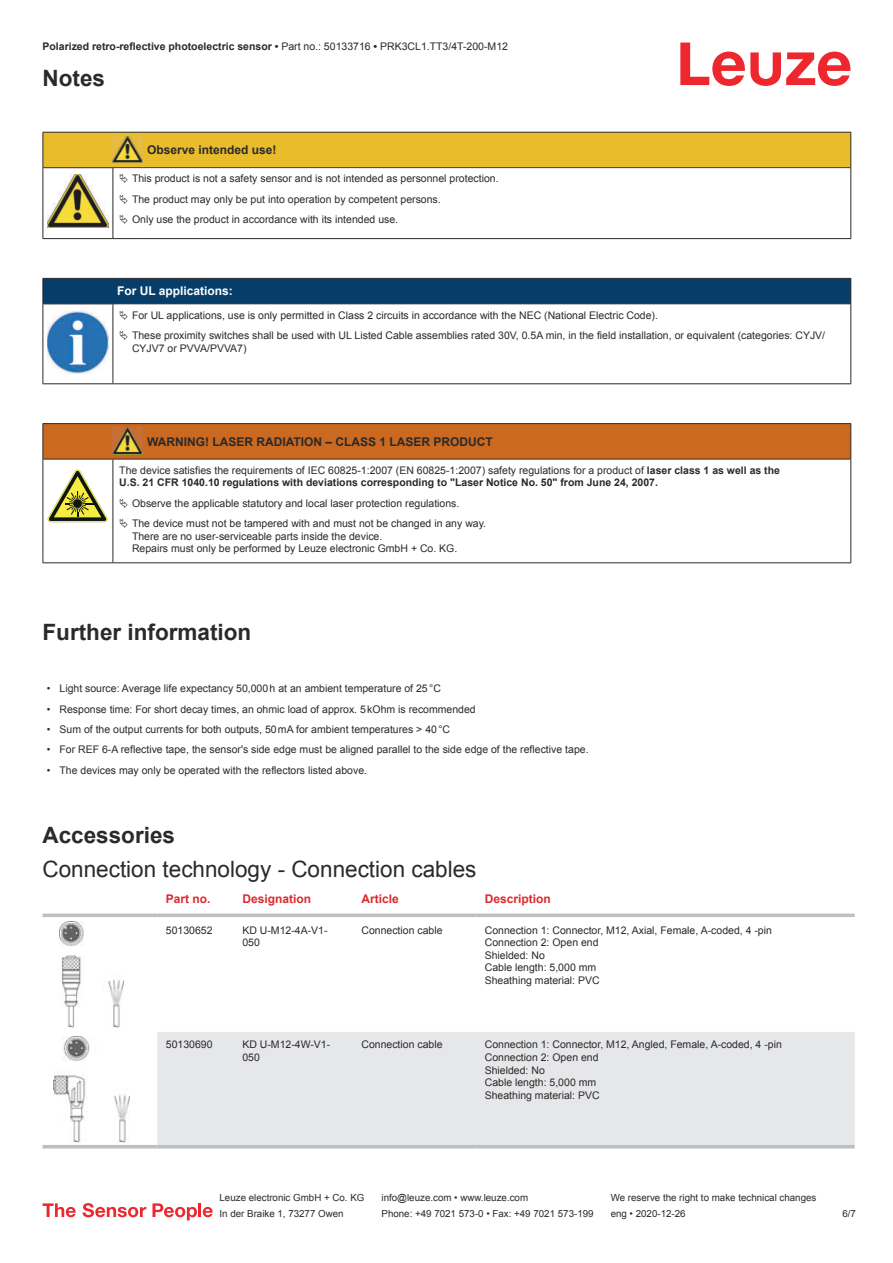
<style>
.page{position:relative;width:893px;height:1263px;background:#fff}
.page>*{position:absolute;margin:0;border:0;box-sizing:border-box;transform-origin:0 0}
.t1{font:22.5px "Arial";color:#2b292a}
.t2{font:700 22.5px "Arial";color:#2b292a}
.t3{font:700 12px "Arial";color:#2b292a}
.t4{font:700 12px "Arial";color:#db2a30}
.t5{font:700 12px "Arial";color:#fff}
.t6{font:10.5px/12.6px "Arial";color:#2b292a}
.t7{font:700 10.5px/12.6px "Arial";color:#2b292a}
.t8{font:9.75px "Arial";color:#2b292a}
.s1{font-weight:400}
</style>
<div class="page">
<svg style="left:680px;top:43px;width:170px;height:43px"></svg>
<svg style="left:43px;top:1079px;width:812px;height:70px"></svg>
<div style="left:157px;top:1032px;width:698px;height:113px;background:#e6e7e9"></div>
<svg style="left:43px;top:913px;width:114px;height:4px"></svg>
<svg style="left:157px;top:913px;width:77px;height:4px"></svg>
<svg style="left:234px;top:913px;width:119px;height:4px"></svg>
<svg style="left:353px;top:913px;width:123px;height:4px"></svg>
<svg style="left:476px;top:913px;width:379px;height:4px;background:#c5c7c9"></svg>
<hr style="left:43px;top:1145px;width:114px;height:3px;background:#bdbfc1">
<hr style="left:157px;top:1145px;width:77px;height:3px;background:#bdbfc1">
<hr style="left:234px;top:1145px;width:119px;height:3px;background:#bdbfc1">
<hr style="left:353px;top:1145px;width:123px;height:3px;background:#bdbfc1">
<hr style="left:476px;top:1145px;width:379px;height:3px;background:#bdbfc1">
<img style="left:59px;top:921px;width:65px;height:107px">
<img style="left:54px;top:1036px;width:75px;height:106px">
<svg style="left:43px;top:1203px;width:33px;height:14px"></svg>
<svg style="left:83px;top:1203px;width:63px;height:14px"></svg>
<svg style="left:153px;top:1203px;width:44px;height:17px"></svg>
<hr style="left:198px;top:1203px;width:3px;height:14px;background:#ed272d">
<svg style="left:203px;top:1207px;width:10px;height:10px"></svg>
<hr style="left:43px;top:238px;width:70px;height:1px;background:#2b292a">
<hr style="left:113px;top:238px;width:30px;height:1px;background:#2b292a">
<hr style="left:143px;top:238px;width:708px;height:1px;background:#2b292a">
<hr style="left:43px;top:304px;width:1px;height:75px;background:#2b292a">
<hr style="left:113px;top:304px;width:1px;height:75px;background:#2b292a">
<hr style="left:850px;top:304px;width:1px;height:75px;background:#2b292a">
<hr style="left:43px;top:383px;width:70px;height:1px;background:#2b292a">
<hr style="left:113px;top:383px;width:738px;height:1px;background:#2b292a">
<img style="left:47px;top:358px;width:58px;height:15px">
<div style="left:44px;top:424px;width:806px;height:35px;background:#ca691f"></div>
<hr style="left:43px;top:423px;width:70px;height:1px;background:#2b292a">
<hr style="left:43px;top:424px;width:1px;height:35px;background:#2b292a">
<hr style="left:43px;top:459px;width:70px;height:1px;background:#2b292a">
<hr style="left:113px;top:423px;width:30px;height:1px;background:#2b292a">
<hr style="left:113px;top:459px;width:30px;height:1px;background:#2b292a">
<hr style="left:143px;top:423px;width:708px;height:1px;background:#2b292a">
<hr style="left:850px;top:424px;width:1px;height:35px;background:#2b292a">
<hr style="left:143px;top:459px;width:708px;height:1px;background:#2b292a">
<hr style="left:43px;top:459px;width:1px;height:99px;background:#2b292a">
<hr style="left:113px;top:459px;width:1px;height:99px;background:#2b292a">
<hr style="left:850px;top:459px;width:1px;height:99px;background:#2b292a">
<hr style="left:43px;top:562px;width:70px;height:1px;background:#2b292a">
<hr style="left:113px;top:562px;width:30px;height:1px;background:#2b292a">
<hr style="left:143px;top:562px;width:708px;height:1px;background:#2b292a">
<img style="left:113px;top:428px;width:30px;height:26px">
<svg style="left:47px;top:470px;width:60px;height:52px"></svg>
<svg style="left:43px;top:132px;width:808px;height:106px"></svg>
<svg style="left:43px;top:278px;width:808px;height:80px"></svg>
<p class="t7" style="left:43px;top:41px;width:467px">Polarized retro-reflective photoelectric sensor • <span class="s1">Part no.: 50133716</span> • <span class="s1">PRK3CL1.TT3/4T-200-M12</span></p>
<h1 class="t2" style="left:43px;top:70px;width:64px">Notes</h1>
<p class="t3" style="left:147px;top:145px;width:131px">Observe intended use!</p>
<p class="t6" style="left:132px;top:170px;width:368px;line-height:20.2px">This product is not a safety sensor and is not intended as personnel protection.<br>The product may only be put into operation by competent persons.<br>Only use the product in accordance with its intended use.</p>
<p class="t5" style="left:117px;top:287px;width:117px">For UL applications:</p>
<p class="t6" style="left:132px;top:306px;width:695px;line-height:20.2px">For UL applications, use is only permitted in Class 2 circuits in accordance with the NEC (National Electric Code).<br>These proximity switches shall be used with UL Listed Cable assemblies rated 30V, 0.5A min, in the field installation, or equivalent (categories: CYJV/</p>
<p class="t6" style="left:132px;top:342px;width:116px">CYJV7 or PVVA/PVVA7)</p>
<p class="t3" style="left:147px;top:437px;width:347px">WARNING! LASER RADIATION – CLASS 1 LASER PRODUCT</p>
<p class="t7" style="left:119px;top:465px;width:662px"><span class="s1">The device satisfies the requirements of IEC 60825-1:2007 (EN 60825-1:2007) safety regulations for a product of</span> laser class 1 as well as the<br>U.S. 21 CFR 1040.10 regulations with deviations corresponding to "Laser Notice No. 50" from June 24, 2007.</p>
<p class="t6" style="left:132px;top:494px;width:356px;line-height:20.2px">Observe the applicable statutory and local laser protection regulations.<br>The device must not be tampered with and must not be changed in any way.</p>
<p class="t6" style="left:132px;top:531px;width:327px">There are no user-serviceable parts inside the device.<br>Repairs must only be performed by Leuze electronic GmbH + Co. KG.</p>
<h1 class="t2" style="left:43px;top:623px;width:210px">Further information</h1>
<p class="t6" style="left:47px;top:683px;width:396px">• Light source: Average life expectancy 50,000 h at an ambient temperature of 25 °C</p>
<p class="t6" style="left:47px;top:704px;width:430px">• Response time: For short decay times, an ohmic load of approx. 5 kOhm is recommended</p>
<p class="t6" style="left:47px;top:724px;width:405px">• Sum of the output currents for both outputs, 50 mA for ambient temperatures &gt; 40 °C</p>
<p class="t6" style="left:47px;top:744px;width:543px">• For REF 6-A reflective tape, the sensor's side edge must be aligned parallel to the side edge of the reflective tape.</p>
<p class="t6" style="left:47px;top:764px;width:322px">• The devices may only be operated with the reflectors listed above.</p>
<h1 class="t2" style="left:43px;top:826px;width:134px">Accessories</h1>
<h1 class="t1" style="left:43px;top:860px;width:435px">Connection technology - Connection cables</h1>
<p class="t4" style="left:166px;top:894px;width:46px">Part no.</p>
<p class="t4" style="left:242px;top:894px;width:70px">Designation</p>
<p class="t4" style="left:361px;top:894px;width:39px">Article</p>
<p class="t4" style="left:485px;top:894px;width:68px">Description</p>
<p class="t6" style="left:166px;top:924px;width:48px">50130652</p>
<p class="t6" style="left:242px;top:924px;width:87px">KD U-M12-4A-V1-<br>050</p>
<p class="t6" style="left:361px;top:924px;width:83px">Connection cable</p>
<p class="t6" style="left:485px;top:924px;width:289px">Connection 1: Connector, M12, Axial, Female, A-coded, 4 -pin<br>Connection 2: Open end<br>Shielded: No<br>Cable length: 5,000 mm<br>Sheathing material: PVC</p>
<p class="t6" style="left:166px;top:1039px;width:48px">50130690</p>
<p class="t6" style="left:242px;top:1039px;width:89px">KD U-M12-4W-V1-<br>050</p>
<p class="t6" style="left:361px;top:1039px;width:83px">Connection cable</p>
<p class="t6" style="left:485px;top:1039px;width:299px">Connection 1: Connector, M12, Angled, Female, A-coded, 4 -pin<br>Connection 2: Open end<br>Shielded: No<br>Cable length: 5,000 mm<br>Sheathing material: PVC</p>
<p class="t8" style="left:220px;top:1194px;width:146px">Leuze electronic GmbH + Co. KG</p>
<p class="t8" style="left:381px;top:1194px;width:148px">info@leuze.com • www.leuze.com</p>
<p class="t8" style="left:611px;top:1194px;width:207px">We reserve the right to make technical changes</p>
<p class="t8" style="left:220px;top:1210px;width:126px">In der Braike 1, 73277 Owen</p>
<p class="t8" style="left:381px;top:1210px;width:214px">Phone: +49 7021 573-0 • Fax: +49 7021 573-199</p>
<p class="t8" style="left:611px;top:1210px;width:76px">eng • 2020-12-26</p>
<p class="t8" style="left:842px;top:1210px;width:15px">6 /7</p>
</div>
